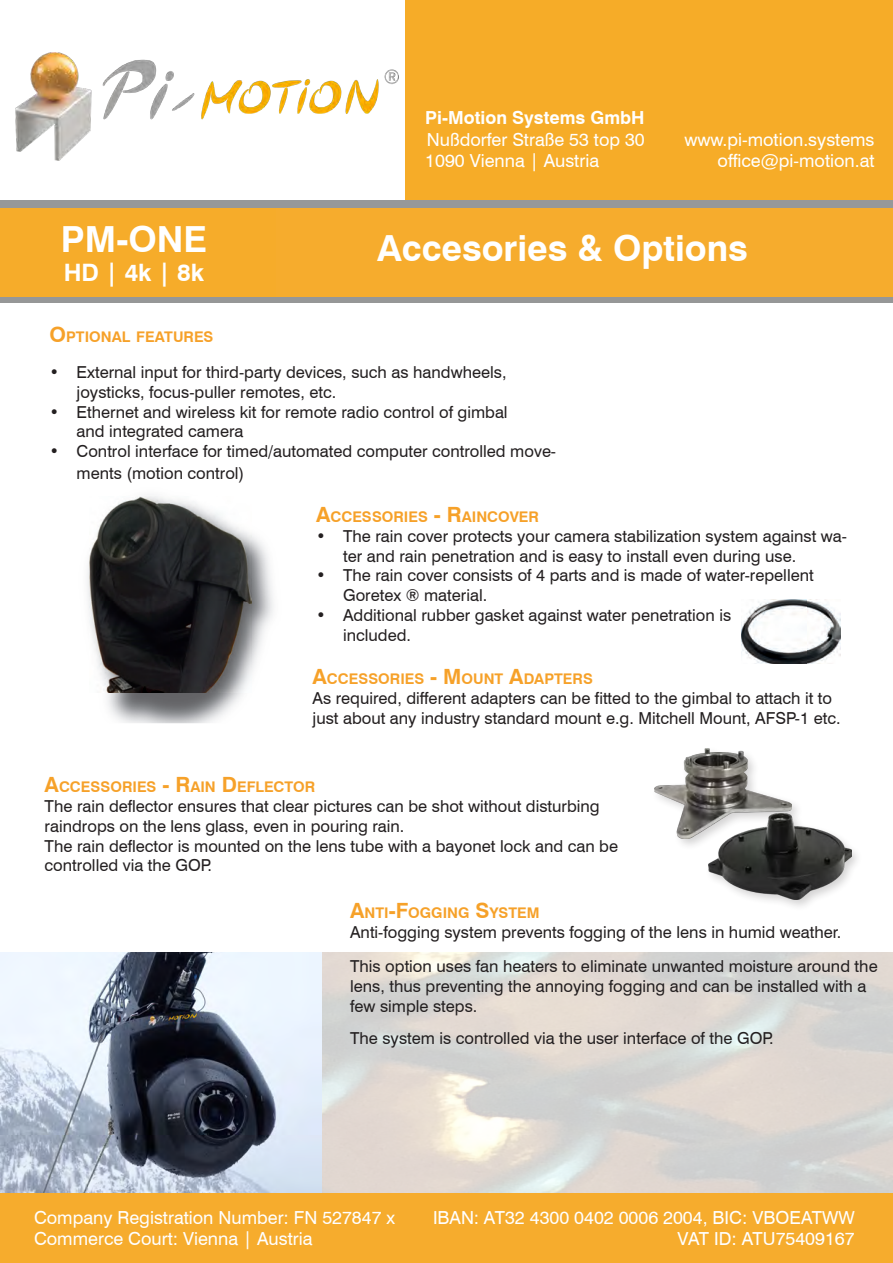
<style>
.page{position:relative;width:893px;height:1263px;background:#fff}
.page>*{position:absolute;margin:0;border:0;box-sizing:border-box;transform-origin:0 0}
.t1{font:700 36px "Swiss 721 BT";color:#fff}
.t2{font:700 24px "Swiss 721 BT";color:#fff}
.t3{font:18px "Swiss 721 BT";color:#fff}
.t4{font:700 18px "Swiss 721 BT";color:#fff}
.t5{font:16.5px/19.8px "Swiss 721 BT";color:#231f20}
.t6{font:700 14.7px "Swiss 721 BT";color:#f6a129}
.s1{font-size:21px}
</style>
<div class="page">
<img style="left:16px;top:52px;width:383px;height:108px">
<div style="left:405px;top:0;width:488px;height:200px;background:#f6ac28"></div>
<div style="left:0;top:200px;width:893px;height:9px;background:#969899"></div>
<div style="left:0;top:1193px;width:893px;height:70px;background:#f6ac2d"></div>
<div style="left:0;top:209px;width:276px;height:89px;background:#f6ac2a"></div>
<div style="left:276px;top:209px;width:617px;height:89px;background:#f6ac2d"></div>
<div style="left:0;top:298px;width:893px;height:5px;background:#969797"></div>
<img style="left:87px;top:534px;width:187px;height:189px">
<img style="left:90px;top:496px;width:161px;height:196px">
<div style="left:705px;top:810px;width:158px;height:101px;background:#231f20;opacity:.2"></div>
<img style="left:709px;top:814px;width:142px;height:86px">
<div style="left:651px;top:745px;width:153px;height:106px;background:#231f20;opacity:.2"></div>
<img style="left:654px;top:749px;width:138px;height:90px">
<img style="left:742px;top:599px;width:98px;height:65px">
<img style="left:0;top:952px;width:321px;height:241px">
<h1 class="t1" style="left:61px;top:217px;width:148px">PM-ONE</h1>
<h2 class="t2" style="left:64px;top:258px;width:142px">HD | 4k | 8k</h2>
<p class="t4" style="left:425px;top:107px;width:221px">Pi-Motion Systems GmbH</p>
<p class="t3" style="left:427px;top:128px;width:220px">Nußdorfer Straße 53 top 30</p>
<p class="t3" style="left:684px;top:128px;width:192px">www.pi-motion.systems</p>
<p class="t3" style="left:425px;top:150px;width:175px">1090 Vienna | Austria</p>
<p class="t3" style="left:717px;top:150px;width:158px">office@pi-motion.at</p>
<h1 class="t1" style="left:377px;top:226px;width:372px">Accesories &amp; Options</h1>
<p class="t6" style="left:50px;top:328px;width:155px"><span class="s1">O</span>PTIONAL FEATURES</p>
<p class="t5" style="left:77px;top:362px;width:431px;text-indent:-27px">• External input for third-party devices, such as handwheels, joysticks, focus-puller remotes, etc.</p>
<p class="t5" style="left:77px;top:402px;width:433px;text-indent:-27px">• Ethernet and wireless kit for remote radio control of gimbal and integrated camera</p>
<p class="t5" style="left:77px;top:440px;width:481px;line-height:21.6px;text-indent:-27px">• Control interface for timed/automated computer controlled move&shy;ments (motion control)</p>
<p class="t6" style="left:316px;top:508px;width:48px"><span class="s1">A</span>CCESSO</p>
<p class="t6" style="left:393px;top:508px;width:147px">RIES <span class="s1">- R</span>AINCOVER</p>
<p class="t5" style="left:343px;top:526px;width:505px;text-indent:-27px">• The rain cover protects your camera stabilization system against wa&shy;ter and rain penetration and is easy to install even during use.</p>
<p class="t5" style="left:343px;top:566px;width:472px;text-indent:-27px">• The rain cover consists of 4 parts and is made of water-repellent<br>Goretex ® material.</p>
<p class="t5" style="left:343px;top:605px;width:390px;text-indent:-27px">• Additional rubber gasket against water penetration is included.</p>
<p class="t6" style="left:313px;top:670px;width:48px"><span class="s1">A</span>CCESSO</p>
<p class="t6" style="left:390px;top:670px;width:203px">RIES <span class="s1">- M</span>OUNT <span class="s1">A</span>DAPTERS</p>
<p class="t5" style="left:313px;top:688px;width:529px">As required, different adapters can be fitted to the gimbal to attach it to just about any industry standard mount e.g. Mitchell Mount, AFSP-1 etc.</p>
<p class="t6" style="left:45px;top:778px;width:48px"><span class="s1">A</span>CCESSO</p>
<p class="t6" style="left:122px;top:778px;width:195px">RIES <span class="s1">- R</span>AIN <span class="s1">D</span>EFLECTOR</p>
<p class="t5" style="left:45px;top:796px;width:575px">The rain deflector ensures that clear pictures can be shot without disturbing raindrops on the lens glass, even in pouring rain.<br>The rain deflector is mounted on the lens tube with a bayonet lock and can be controlled via the GOP.</p>
<p class="t6" style="left:350px;top:904px;width:71px"><span class="s1">A</span>NTI<span class="s1">-F</span>OGG</p>
<p class="t6" style="left:443px;top:904px;width:86px">ING <span class="s1">S</span>YSTEM</p>
<p class="t5" style="left:350px;top:915px;width:529px;line-height:34.2px">Anti-fogging system prevents fogging of the lens in humid weather.<br>This option uses fan heaters to eliminate unwanted moisture around the</p>
<p class="t5" style="left:350px;top:976px;width:518px">lens, thus preventing the annoying fogging and can be installed with a few simple steps.</p>
<p class="t5" style="left:350px;top:1028px;width:425px">The system is controlled via the user interface of the GOP.</p>
<p class="t3" style="left:34px;top:1206px;width:363px">Company Registration Number: FN 527847 x</p>
<p class="t3" style="left:433px;top:1206px;width:423px">IBAN: AT32 4300 0402 0006 2004, BIC: VBOEATWW</p>
<p class="t3" style="left:34px;top:1228px;width:280px">Commerce Court: Vienna | Austria</p>
<p class="t3" style="left:677px;top:1228px;width:179px">VAT ID: ATU75409167</p>
</div>
